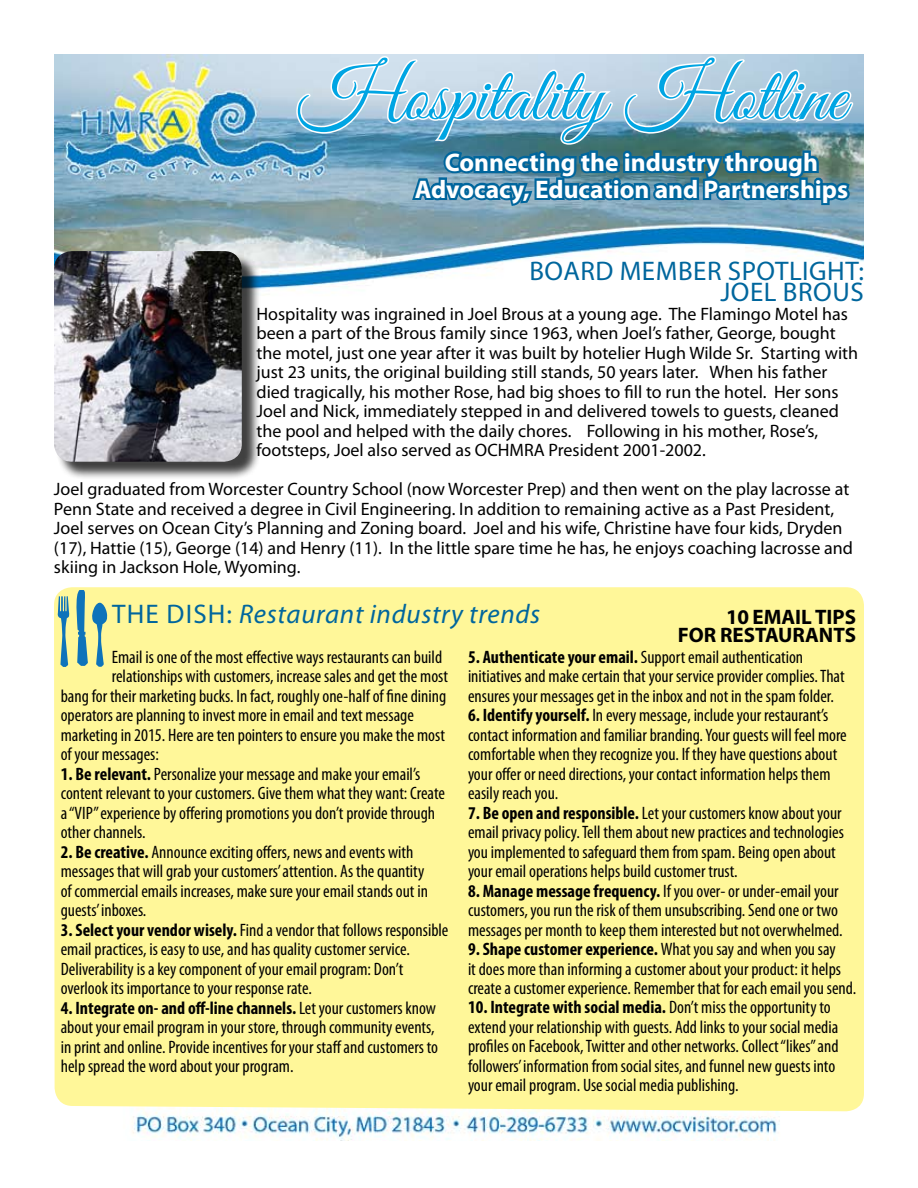
<style>
.page{position:relative;width:918px;height:1188px;background:#fff}
.page>*{position:absolute;margin:0;border:0;box-sizing:border-box;transform-origin:0 0}
.t1{font:76.5px "Great Vibes";color:#00a5e3}
.t2{font:italic 27px "Myriad Pro";letter-spacing:.025em;color:#00669d}
.t3{font:27px/21px "Myriad Pro";letter-spacing:.02em;color:#00669d}
.t4{font:700 25.5px/27px "Myriad Pro";color:#fff;text-align:center}
.t5{font:700 21px/18px "Myriad Pro";color:#000}
.t6{font:condensed 18px/19.5px "Myriad Pro";color:#000}
.t7{font:18px/19.5px "Myriad Pro";color:#000}
.s1{font-style:normal}
.s2{font-weight:700}
</style>
<div class="page">
<img style="left:54px;top:54px;width:810px;height:1087px">
<svg style="left:296px;top:55px;width:559px;height:220px"></svg>
<div style="left:54px;top:587px;width:810px;height:524px;background:#fff799"></div>
<svg style="left:76px;top:591px;width:31px;height:76px;background:#94bca7"></svg>
<svg style="left:58px;top:596px;width:11px;height:71px"></svg>
<div style="left:56px;top:253px;width:211px;height:234px;background:#000;opacity:.75"></div>
<img style="left:54px;top:251px;width:188px;height:211px">
<h1 class="t1" style="left:298px;top:54px;width:549px">Hospitality Hotline</h1>
<h3 class="t4" style="left:415px;top:148px;width:435px">Connecting the industry through<br>Advocacy, Education and Partnerships</h3>
<h2 class="t3" style="left:529px;top:260px;width:33px">Board</h2>
<h2 class="t3" style="left:720px;top:260px;width:145px;text-indent:-101px">Member Spotlight:<br>Joel Brous</h2>
<p class="t7" style="left:257px;top:304px;width:603px">Hospitality was ingrained in Joel Brous at a young age. The Flamingo Motel has been a part of the Brous family since 1963, when Joel’s father, George, bought the motel, just one year after it was built by hotelier Hugh Wilde Sr. Starting with just 23 units, the original building still stands, 50 years later. When his father died tragically, his mother Rose, had big shoes to fill to run the hotel. Her sons Joel and Nick, immediately stepped in and delivered towels to guests, cleaned the pool and helped with the daily chores. Following in his mother, Rose’s, footsteps, Joel also served as OCHMRA President 2001-2002.</p>
<p class="t7" style="left:54px;top:479px;width:801px">Joel graduated from Worcester Country School (now Worcester Prep) and then went on the play lacrosse at Penn State and received a degree in Civil Engineering. In addition to remaining active as a Past President, Joel serves on Ocean City’s Planning and Zoning board. Joel and his wife, Christine have four kids, Dryden (17), Hattie (15), George (14) and Henry (11). In the little spare time he has, he enjoys coaching lacrosse and skiing in Jackson Hole, Wyoming.</p>
<h2 class="t2" style="left:112px;top:597px;width:430px"><span class="s1">The Dis h:</span> Restaurant industry trends</h2>
<p class="t6" style="left:112px;top:647px;width:332px">Email is one of the most effective ways restaurants can build</p>
<p class="t6" style="left:112px;top:666px;width:338px">relationships with customers, increase sales and get the most</p>
<p class="t6" style="left:61px;top:686px;width:387px">bang for their marketing bucks. In fact, roughly one-half of fine dining</p>
<p class="t6" style="left:61px;top:705px;width:355px">operators are planning to invest more in email and text message</p>
<p class="t6" style="left:61px;top:725px;width:386px">marketing in 2015. Here are ten pointers to ensure you make the most</p>
<p class="t6" style="left:61px;top:744px;width:100px">of your messages:</p>
<p class="t6" style="left:61px;top:764px;width:386px"><span class="s2">1. Be relevant.</span> Personalize your message and make your email’s content relevant to your customers. Give them what they want: Create a “VIP” experience by offering promotions you don’t provide through other channels.</p>
<p class="t6" style="left:61px;top:842px;width:369px"><span class="s2">2. Be creative.</span> Announce exciting offers, news and events with messages that will grab your customers’ attention. As the quantity of commercial emails increases, make sure your email stands out in guests’ inboxes.</p>
<p class="t6" style="left:61px;top:920px;width:389px"><span class="s2">3. Select your vendor wisely.</span> Find a vendor that follows responsible email practices, is easy to use, and has quality customer service.<br>Deliverability is a key component of your email program: Don’t overlook its importance to your response rate.</p>
<p class="t6" style="left:61px;top:998px;width:379px"><span class="s2">4. Integrate on- and off-line channels.</span> Let your customers know about your email program in your store, through community events, in print and online. Provide incentives for your staff and customers to help spread the word about your program.</p>
<p class="t5" style="left:678px;top:608px;width:180px;text-indent:118px">il tips for restau rant</p>
<p class="t5" style="left:726px;top:608px;width:42px">10 ema</p>
<p class="t5" style="left:845px;top:626px;width:13px">s</p>
<p class="t6" style="left:468px;top:647px;width:378px"><span class="s2">5. Authenticate your email.</span> Support email authentication initiatives and make certain that your service provider complies. That ensures your messages get in the inbox and not in the spam folder.</p>
<p class="t6" style="left:468px;top:705px;width:380px"><span class="s2">6. Identify yourself.</span> In every message, include your restaurant’s contact information and familiar branding. Your guests will feel more comfortable when they recognize you. If they have questions about your offer or need directions, your contact information helps them easily reach you.</p>
<p class="t6" style="left:468px;top:803px;width:377px"><span class="s2">7. Be open and responsible.</span> Let your customers know about your email privacy policy. Tell them about new practices and technologies you implemented to safeguard them from spam. Being open about your email operations helps build customer trust.</p>
<p class="t6" style="left:468px;top:881px;width:376px"><span class="s2">8. Manage message frequency.</span> If you over- or under-email your customers, you run the risk of them unsubscribing. Send one or two messages per month to keep them interested but not overwhelmed.</p>
<p class="t6" style="left:468px;top:939px;width:390px"><span class="s2">9. Shape customer experience.</span> What you say and when you say<br>it does more than informing a customer about your product: it helps create a customer experience. Remember that for each email you send.</p>
<p class="t6" style="left:468px;top:998px;width:372px"><span class="s2">10. Integrate with social media.</span> Don’t miss the opportunity to extend your relationship with guests. Add links to your social media profiles on Facebook, Twitter and other networks. Collect “likes” and followers’ information from social sites, and funnel new guests into your email program. Use social media publishing.</p>
</div>
